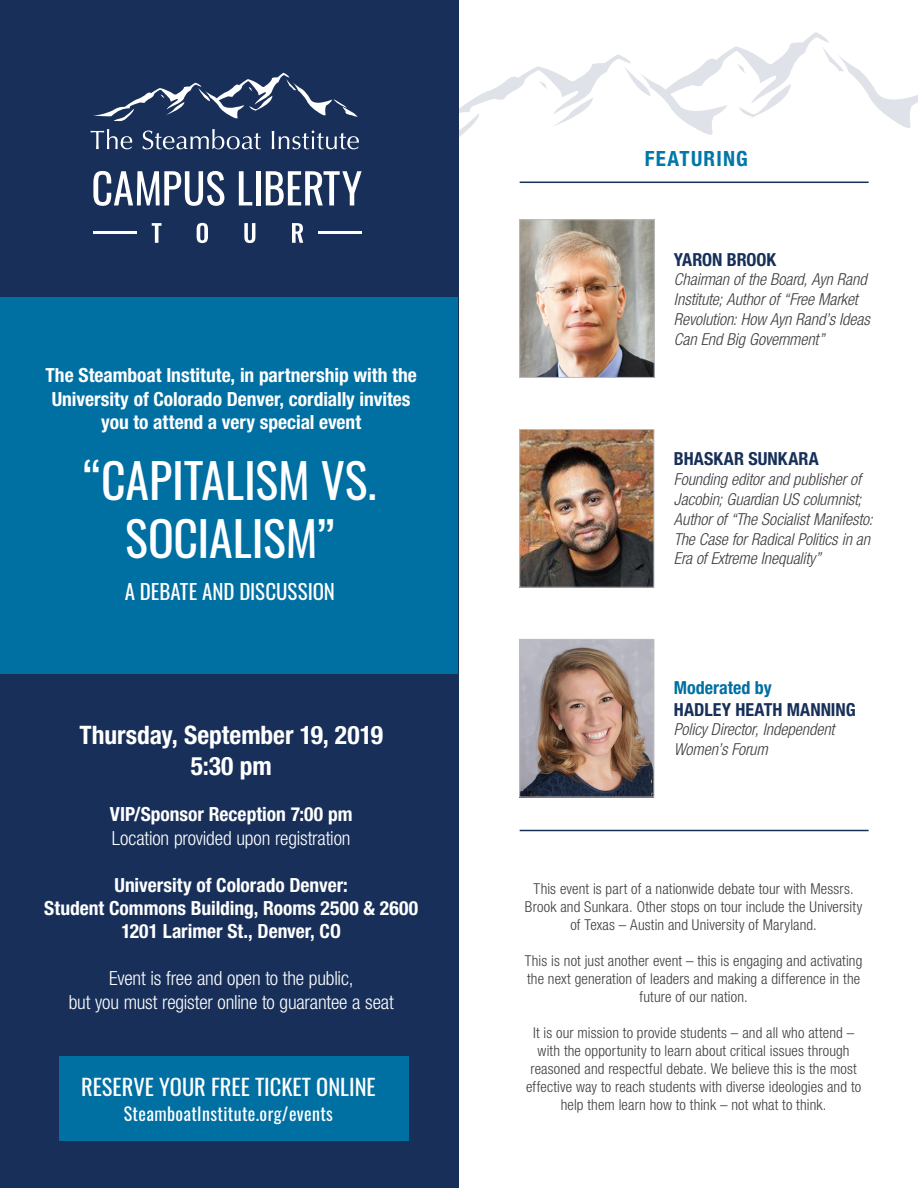
<style>
.page{position:relative;width:918px;height:1188px;background:#fff}
.page>*{position:absolute;margin:0;border:0;box-sizing:border-box;transform-origin:0 0}
.t1{font:48px/57.6px "Oswald";letter-spacing:-.005em;color:#fff;text-align:center}
.copy{font:700 condensed 25.5px/30.6px "Helvetica Neue LT Std";color:#fff;text-align:center}
.t2{font:22.5px "Oswald";color:#fff}
.t3{font:21px "Oswald";color:#fff}
.t4{font:700 condensed 21px "Helvetica Neue LT Std";letter-spacing:.06em;color:#0078a9}
.copy-2{font:700 condensed 19.5px/23.4px "Helvetica Neue LT Std";color:#fff;text-align:center}
.copy-3{font:300 condensed 19.5px/23.4px "Helvetica Neue LT Std";letter-spacing:-.01em;color:#fff}
.name{font:700 condensed 18px/21.6px "Helvetica Neue LT Std";color:#172f59}
.t5{font:18px "Oswald";letter-spacing:.02em;color:#fff}
.t6{font:italic 300 condensed 16.5px/19.8px "Helvetica Neue LT Std";letter-spacing:-.005em;color:#3e3e3f}
.copy-4{font:300 condensed 15px/18px "Helvetica Neue LT Std";letter-spacing:.01em;color:#3e3e3f;text-align:center}
.s1{font-weight:700}
.s2{color:#006fa2}
</style>
<div class="page">
<div style="left:0;top:0;width:459px;height:1188px;background:#172f59"></div>
<div style="left:0;top:297px;width:458px;height:377px;background:#006fa2"></div>
<svg style="left:459px;top:32px;width:459px;height:105px"></svg>
<hr style="left:520px;top:182px;width:349px;height:1px;background:#172f59">
<svg style="left:91px;top:129px;width:41px;height:20px"></svg>
<svg style="left:142px;top:129px;width:119px;height:20px"></svg>
<svg style="left:272px;top:131px;width:87px;height:18px"></svg>
<svg style="left:93px;top:73px;width:265px;height:48px"></svg>
<svg style="left:93px;top:171px;width:131px;height:35px"></svg>
<svg style="left:239px;top:171px;width:13px;height:34px"></svg>
<div style="left:256px;top:171px;width:5px;height:34px;background:#fff"></div>
<svg style="left:266px;top:171px;width:96px;height:34px"></svg>
<svg style="left:152px;top:223px;width:10px;height:20px"></svg>
<svg style="left:197px;top:223px;width:11px;height:20px"></svg>
<svg style="left:244px;top:223px;width:11px;height:20px"></svg>
<svg style="left:292px;top:223px;width:11px;height:20px"></svg>
<hr style="left:318px;top:231px;width:44px;height:3px;background:#fff">
<hr style="left:93px;top:231px;width:44px;height:3px;background:#fff">
<img style="left:521px;top:431px;width:131px;height:155px">
<div style="left:519px;top:429px;width:135px;height:159px;border:1px solid #bcbdc0"></div>
<img style="left:521px;top:221px;width:132px;height:155px">
<div style="left:519px;top:219px;width:136px;height:159px;border:1px solid #bcbdc0"></div>
<hr style="left:520px;top:830px;width:349px;height:1px;background:#172f59">
<img style="left:521px;top:641px;width:131px;height:154px">
<div style="left:519px;top:639px;width:135px;height:158px;border:1px solid #bcbdc0"></div>
<div style="left:59px;top:1056px;width:350px;height:84px;background:#006fa2"></div>
<h3 class="copy-2" style="left:46px;top:363px;width:373px">The Steamboat Institute, in partnership with the<br>University of Colorado Denver, cordially invites you to attend a very special event</h3>
<h1 class="t1" style="left:83px;top:447px;width:295px">“CAPITALISM VS.<br>SOCIALISM”</h1>
<h3 class="t3" style="left:125px;top:573px;width:212px">A DEBATE AND DISCUSSION</h3>
<p class="copy" style="left:79px;top:719px;width:305px">Thursday, September 19, 2019<br>5:30 pm</p>
<p class="copy-3" style="left:110px;top:803px;width:244px"><span class="s1">VIP/Sponsor Reception 7:00 pm<br></span>Location provided upon registration</p>
<p class="copy-2" style="left:44px;top:873px;width:375px">University of Colorado Denver:<br>Student Commons Building, Rooms 2500 &amp; 2600<br>1201 Larimer St., Denver, CO</p>
<p class="copy-3" style="left:69px;top:966px;width:327px;text-align:center">Event is free and open to the public,<br>but you must register online to guarantee a seat</p>
<p class="t2" style="left:81px;top:1067px;width:296px">RESERVE YOUR FREE TICKET ONLINE</p>
<p class="t5" style="left:124px;top:1098px;width:211px">SteamboatInstitute.org/events</p>
<h3 class="t4" style="left:645px;top:146px;width:105px">FEATURING</h3>
<p class="name" style="left:674px;top:248px;width:104px">YARON BROOK</p>
<p class="t6" style="left:674px;top:270px;width:197px">Chairman of the Board, Ayn Rand<br>Institute; Author of “Free Market<br>Revolution: How Ayn Rand’s Ideas<br>Can End Big Government”</p>
<p class="name" style="left:674px;top:448px;width:147px">BHASKAR SUNKARA</p>
<p class="t6" style="left:674px;top:470px;width:200px">Founding editor and publisher of<br>Jacobin; Guardian US columnist;<br>Author of “The Socialist Manifesto:<br>The Case for Radical Politics in an<br>Era of Extreme Inequality”</p>
<p class="name" style="left:674px;top:677px;width:183px"><span class="s2">Moderated by<br></span>HADLEY HEATH MANNING</p>
<p class="t6" style="left:674px;top:720px;width:162px">Policy Director, Independent<br>Women’s Forum</p>
<p class="copy-4" style="left:525px;top:880px;width:339px">This event is part of a nationwide debate tour with Messrs.<br>Brook and Sunkara. Other stops on tour include the University of Texas – Austin and University of Maryland.</p>
<p class="copy-4" style="left:525px;top:952px;width:339px">This is not just another event – this is engaging and activating the next generation of leaders and making a difference in the future of our nation.</p>
<p class="copy-4" style="left:526px;top:1024px;width:337px">It is our mission to provide students – and all who attend – with the opportunity to learn about critical issues through reasoned and respectful debate. We believe this is the most effective way to reach students with diverse ideologies and to help them learn how to think – not what to think.</p>
</div>
